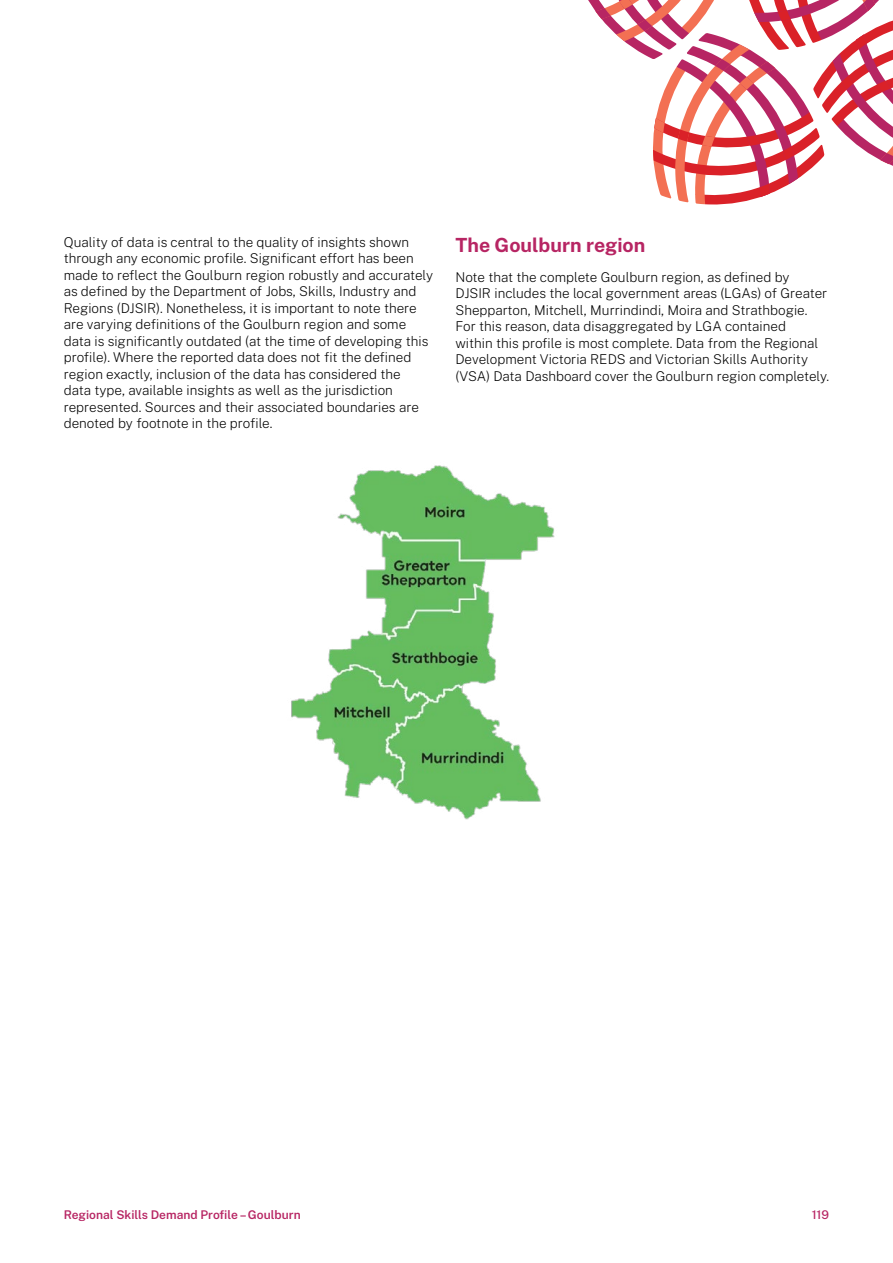
<style>
.page{position:relative;width:893px;height:1263px;background:#fff}
.page>*{position:absolute;margin:0;border:0;box-sizing:border-box;transform-origin:0 0}
.t1{font:700 19.5px "Public Sans";color:#b72563}
.t2{font:200 13.5px/16.5px "Public Sans";color:#000}
.t3{font:600 12px "Public Sans";color:#b72563}
.t4{font:500 12px "Public Sans";color:#b72563}
</style>
<div class="page">
<svg style="left:588px;top:0;width:305px;height:205px"></svg>
<img style="left:291px;top:465px;width:264px;height:355px">
<p class="t2" style="left:64px;top:233px;width:371px">Quality of data is central to the quality of insights shown through any economic profile. Significant effort has been made to reflect the Goulburn region robustly and accurately as defined by the Department of Jobs, Skills, Industry and Regions (DJSIR). Nonetheless, it is important to note there are varying definitions of the Goulburn region and some data is significantly outdated (at the time of developing this profile). Where the reported data does not fit the defined region exactly, inclusion of the data has considered the<br>data type, available insights as well as the jurisdiction represented. Sources and their associated boundaries are denoted by footnote in the profile.</p>
<h1 class="t1" style="left:455px;top:232px;width:191px">The Goulburn region</h1>
<p class="t2" style="left:455px;top:268px;width:375px">Note that the complete Goulburn region, as defined by<br>DJSIR includes the local government areas (LGAs) of Greater Shepparton, Mitchell, Murrindindi, Moira and Strathbogie.<br>For this reason, data disaggregated by LGA contained<br>within this profile is most complete. Data from the Regional Development Victoria REDS and Victorian Skills Authority (VSA) Data Dashboard cover the Goulburn region completely.</p>
<p class="t3" style="left:64px;top:1207px;width:239px">Regional Skills Demand Profile – Goulburn</p>
<p class="t4" style="left:812px;top:1207px;width:19px">119</p>
</div>
